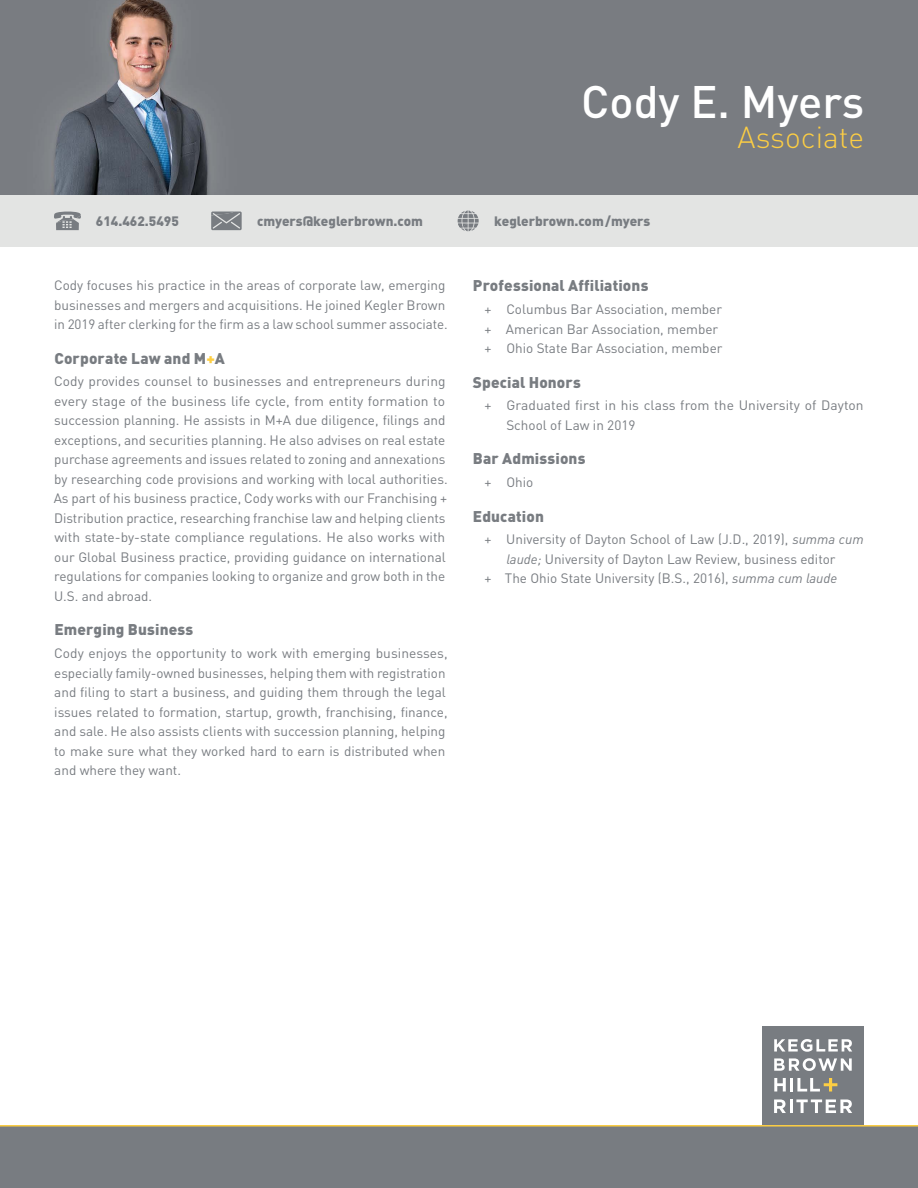
<style>
.page{position:relative;width:918px;height:1188px;background:#fff}
.page>*{position:absolute;margin:0;border:0;box-sizing:border-box;transform-origin:0 0}
.t1{font:500 45px "DIN Pro";color:#fff}
.t2{font:300 30px "DIN Pro";color:#fdce43}
.t3{font:900 15.3px "DIN Pro";letter-spacing:.01em;color:#787c81}
.t4{font:13.5px/19.5px "DIN Pro";color:#787c81}
.t5{font:900 13.5px "DIN Pro";color:#787c81}
.s1{color:#fdce43}
.s2{font-style:italic}
</style>
<div class="page">
<div style="left:0;top:1125px;width:918px;height:63px;background:#787c81"></div>
<div style="left:762px;top:1026px;width:102px;height:99px;background:#787c81"></div>
<hr style="left:790px;top:1099px;width:3px;height:14px;background:#fff">
<svg style="left:774px;top:1039px;width:78px;height:13px"></svg>
<svg style="left:774px;top:1099px;width:12px;height:14px"></svg>
<svg style="left:796px;top:1099px;width:56px;height:14px"></svg>
<svg style="left:774px;top:1058px;width:78px;height:13px"></svg>
<svg style="left:774px;top:1078px;width:12px;height:14px"></svg>
<hr style="left:790px;top:1078px;width:3px;height:14px;background:#fff">
<svg style="left:797px;top:1078px;width:40px;height:14px"></svg>
<div style="left:0;top:194px;width:918px;height:53px;background:#e3e4e3"></div>
<hr style="left:0;top:1125px;width:918px;height:2px;background:#fdce43">
<svg style="left:211px;top:212px;width:31px;height:18px"></svg>
<svg style="left:54px;top:211px;width:27px;height:19px"></svg>
<svg style="left:458px;top:210px;width:21px;height:21px"></svg>
<img style="left:0;top:0;width:918px;height:194px">
<h1 class="t1" style="left:581px;top:71px;width:284px">Cody E. Myers</h1>
<h2 class="t2" style="left:738px;top:116px;width:128px">Associate</h2>
<p class="t5" style="left:96px;top:212px;width:84px">614.462.5495</p>
<p class="t5" style="left:257px;top:212px;width:167px">cmyers@keglerbrown.com</p>
<p class="t5" style="left:494px;top:212px;width:158px">keglerbrown.com/myers</p>
<p class="t4" style="left:54px;top:275px;width:395px">Cody focuses his practice in the areas of corporate law, emerging businesses and mergers and acquisitions. He joined Kegler Brown in 2019 after clerking for the firm as a law school summer associate.</p>
<p class="t3" style="left:54px;top:348px;width:172px">Corporate Law and M<span class="s1">+</span>A</p>
<p class="t4" style="left:54px;top:371px;width:396px">Cody provides counsel to businesses and entrepreneurs during every stage of the business life cycle, from entity formation to succession planning. He assists in M+A due diligence, filings and exceptions, and securities planning. He also advises on real estate purchase agreements and issues related to zoning and annexations by researching code provisions and working with local authorities.<br>As part of his business practice, Cody works with our Franchising + Distribution practice, researching franchise law and helping clients with state-by-state compliance regulations. He also works with our Global Business practice, providing guidance on international regulations for companies looking to organize and grow both in the U.S. and abroad.</p>
<p class="t3" style="left:54px;top:619px;width:140px">Emerging Business</p>
<p class="t4" style="left:54px;top:643px;width:395px">Cody enjoys the opportunity to work with emerging businesses, especially family-owned businesses, helping them with registration and filing to start a business, and guiding them through the legal issues related to formation, startup, growth, franchising, finance, and sale. He also assists clients with succession planning, helping to make sure what they worked hard to earn is distributed when and where they want.</p>
<p class="t3" style="left:473px;top:276px;width:177px">Professional Affiliations</p>
<p class="t4" style="left:484px;top:299px;width:240px">+ Columbus Bar Association, member + American Bar Association, member + Ohio State Bar Association, member</p>
<p class="t3" style="left:473px;top:372px;width:109px">Special Honors</p>
<p class="t4" style="left:506px;top:395px;width:359px;text-indent:-22px">+ Graduated first in his class from the University of Dayton<br>School of Law in 2019</p>
<p class="t3" style="left:473px;top:449px;width:114px">Bar Admissions</p>
<p class="t4" style="left:484px;top:472px;width:50px">+ Ohio</p>
<p class="t3" style="left:473px;top:506px;width:73px">Education</p>
<p class="t4" style="left:484px;top:529px;width:381px">+ University of Dayton School of Law (J.D., 2019), <span class="s2">summa cum</span></p>
<p class="t4" style="left:507px;top:549px;width:330px"><span class="s2">laude;</span> University of Dayton Law Review, business editor</p>
<p class="t4" style="left:484px;top:568px;width:354px">+ The Ohio State University (B.S., 2016), <span class="s2">summa cum laude</span></p>
</div>
